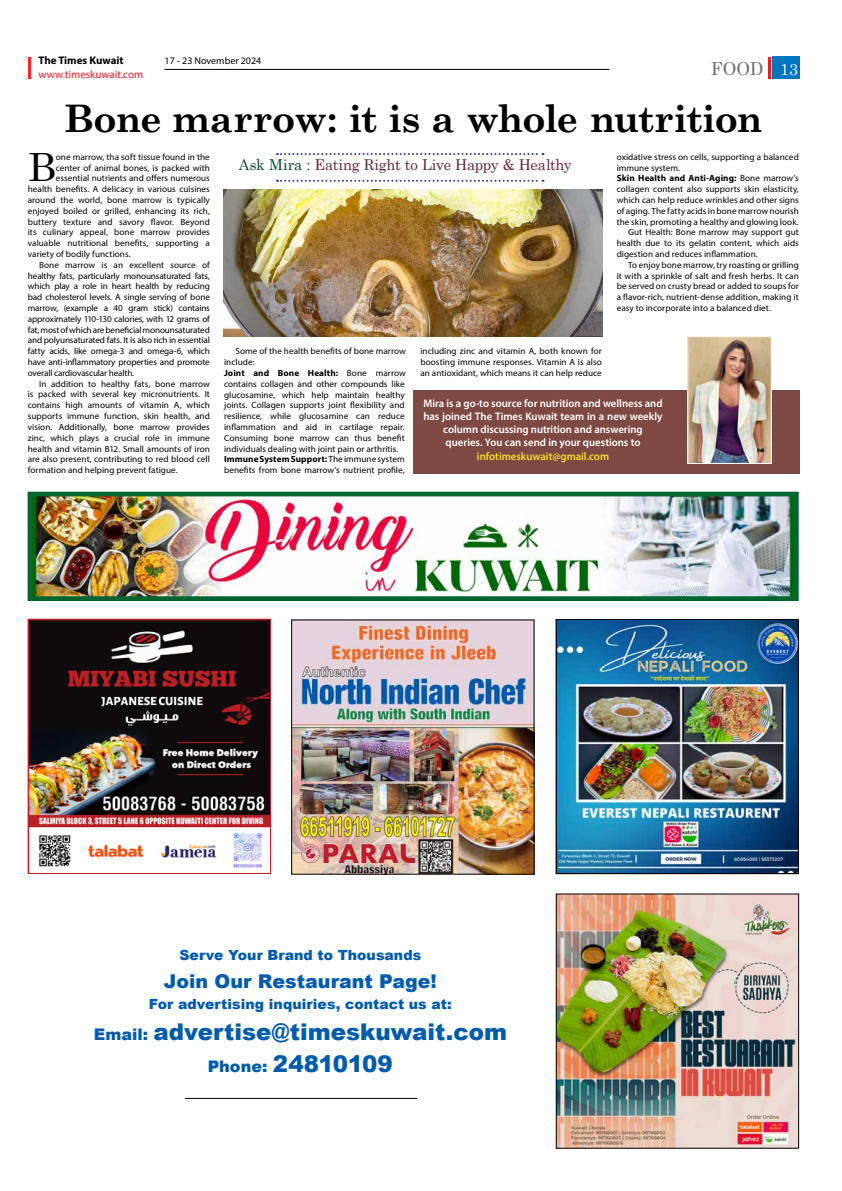
<style>
.page{position:relative;width:842px;height:1191px;background:#fff}
.page>*{position:absolute;margin:0;border:0;box-sizing:border-box;transform-origin:0 0}
.t1{font:38.9px "Century Schoolbook";color:#000}
.t2{font:700 38px "Century Schoolbook";letter-spacing:-.03em;color:#000}
.t3{font:900 23px/32px "Arial";color:#005baa;text-align:center}
.t4{font:900 19px "Arial";color:#005baa}
.t5{font:18px "Century Schoolbook";color:#6d6e71}
.t6{font:16px "Century Schoolbook";color:#fff}
.t7{font:15px "Century Schoolbook";letter-spacing:-.015em;color:#632340}
.t8{font:900 14px "Arial";letter-spacing:.005em;color:#005baa}
.t9{font:600 11px/13px "Myriad Pro";letter-spacing:-.005em;color:#fff;text-align:center}
.t10{font:600 11px "Myriad Pro";letter-spacing:-.005em;color:#fbe02a}
.t11{font:11px "Myriad Pro";color:#ed1c24}
.t12{font:700 11px "Myriad Pro";color:#000}
.t13{font:10px "Myriad Pro";color:#000}
.t14{font:9px/10.8px "Myriad Pro";color:#000}
.t15{font:9px "Myriad Pro";letter-spacing:-.02em;color:#000}
.t16{font:700 9px "Myriad Pro";letter-spacing:.01em;color:#000}
.s1{color:#004828}
.s2{font-weight:400}
.s3{font-weight:700}
.s4{font-size:16px}
</style>
<div class="page">
<hr style="left:28px;top:57px;width:3px;height:22px;background:#ee2d28">
<div style="left:772px;top:57px;width:27px;height:22px;background:#0076c0"></div>
<hr style="left:768px;top:57px;width:3px;height:22px;background:#ed1c24">
<hr style="left:164px;top:69px;width:445px;height:1px;background:#000">
<img style="left:293px;top:621px;width:239px;height:251px">
<div style="left:291px;top:619px;width:243px;height:255px;border:1px solid #000"></div>
<img style="left:30px;top:620px;width:239px;height:248px">
<div style="left:28px;top:618px;width:243px;height:256px;border:1px solid #bb2028"></div>
<img style="left:558px;top:621px;width:238px;height:250px">
<div style="left:556px;top:619px;width:243px;height:255px;border:1px solid #000"></div>
<img style="left:558px;top:895px;width:239px;height:251px">
<div style="left:556px;top:893px;width:243px;height:255px;border:1px solid #000"></div>
<img style="left:34px;top:498px;width:759px;height:97px">
<div style="left:28px;top:492px;width:771px;height:109px;border:5px solid #00652e"></div>
<hr style="left:185px;top:1097px;width:232px;height:1px;background:#000">
<div style="left:413px;top:390px;width:386px;height:84px;background:#7d4942"></div>
<img style="left:689px;top:338px;width:81px;height:124px">
<div style="left:687px;top:336px;width:85px;height:128px;border:1px solid #fff"></div>
<svg style="left:277px;top:153px;width:266px;height:2px"></svg>
<svg style="left:277px;top:180px;width:266px;height:2px"></svg>
<img style="left:223px;top:189px;width:379px;height:147px">
<p class="t12" style="left:39px;top:53px;width:87px">The Times Kuwait</p>
<p class="t13" style="left:165px;top:55px;width:98px">17 - 23 November 2024</p>
<p class="t11" style="left:39px;top:68px;width:106px">www.timeskuwait.com</p>
<h3 class="t5" style="left:711px;top:57px;width:54px">FOOD</h3>
<h3 class="t6" style="left:780px;top:59px;width:19px">13</h3>
<h2 class="t2" style="left:64px;top:95px;width:700px">Bone marrow: it is a whole nutrition</h2>
<h3 class="t7" style="left:239px;top:155px;width:334px"><span class="s1">Ask Mira :</span> Eating Right to Live Happy &amp; Healthy</h3>
<h1 class="t1" style="left:28px;top:143px;width:30px">B</h1>
<p class="t14" style="left:56px;top:151px;width:155px">one marrow, tha soft tissue found in the</p>
<p class="t14" style="left:617px;top:151px;width:184px">oxidative stress on cells, supporting a balanced</p>
<p class="t14" style="left:617px;top:162px;width:65px">immune system.</p>
<p class="t16" style="left:617px;top:172px;width:184px">Skin Health and Anti-Aging: <span class="s2">Bone marrow’s</span></p>
<p class="t14" style="left:617px;top:184px;width:184px">collagen content also supports skin elasticity,</p>
<p class="t14" style="left:617px;top:194px;width:184px">which can help reduce wrinkles and other signs</p>
<p class="t14" style="left:617px;top:205px;width:184px">of aging. The fatty acids in bone marrow nourish</p>
<p class="t14" style="left:617px;top:216px;width:184px">the skin, promoting a healthy and glowing look.</p>
<p class="t14" style="left:628px;top:227px;width:172px">Gut Health: Bone marrow may support gut</p>
<p class="t14" style="left:617px;top:238px;width:184px">health due to its gelatin content, which aids</p>
<p class="t14" style="left:617px;top:248px;width:143px">digestion and reduces inflammation.</p>
<p class="t14" style="left:628px;top:259px;width:172px">To enjoy bone marrow, try roasting or grilling</p>
<p class="t14" style="left:617px;top:270px;width:184px">it with a sprinkle of salt and fresh herbs. It can</p>
<p class="t14" style="left:617px;top:281px;width:184px">be served on crusty bread or added to soups for</p>
<p class="t14" style="left:617px;top:292px;width:184px">a flavor-rich, nutrient-dense addition, making it</p>
<p class="t14" style="left:617px;top:302px;width:156px">easy to incorporate into a balanced diet.</p>
<p class="t14" style="left:56px;top:162px;width:156px">center of animal bones, is packed with</p>
<p class="t14" style="left:56px;top:173px;width:156px">essential nutrients and offers numerous</p>
<p class="t14" style="left:28px;top:184px;width:184px">health benefits. A delicacy in various cuisines</p>
<p class="t14" style="left:28px;top:194px;width:184px">around the world, bone marrow is typically</p>
<p class="t14" style="left:28px;top:205px;width:184px">enjoyed boiled or grilled, enhancing its rich,</p>
<p class="t14" style="left:28px;top:216px;width:184px">buttery texture and savory flavor. Beyond</p>
<p class="t14" style="left:28px;top:227px;width:184px">its culinary appeal, bone marrow provides</p>
<p class="t14" style="left:28px;top:238px;width:184px">valuable nutritional benefits, supporting a</p>
<p class="t14" style="left:28px;top:248px;width:104px">variety of bodily functions.</p>
<p class="t14" style="left:39px;top:259px;width:172px">Bone marrow is an excellent source of</p>
<p class="t14" style="left:28px;top:270px;width:184px">healthy fats, particularly monounsaturated fats,</p>
<p class="t14" style="left:28px;top:281px;width:184px">which play a role in heart health by reducing</p>
<p class="t14" style="left:28px;top:292px;width:184px">bad cholesterol levels. A single serving of bone</p>
<p class="t15" style="left:28px;top:302px;width:184px">marrow, (example a 40 gram stick) contains</p>
<p class="t14" style="left:28px;top:313px;width:184px">approximately 110-130 calories, with 12 grams of</p>
<p class="t14" style="left:28px;top:324px;width:184px">fat, most of which are beneficial monounsaturated</p>
<p class="t15" style="left:28px;top:335px;width:184px">and polyunsaturated fats. It is also rich in essential</p>
<p class="t14" style="left:28px;top:346px;width:184px">fatty acids, like omega-3 and omega-6, which</p>
<p class="t15" style="left:28px;top:356px;width:184px">have anti-inflammatory properties and promote</p>
<p class="t15" style="left:28px;top:367px;width:108px">overall cardiovascular health.</p>
<p class="t14" style="left:39px;top:378px;width:172px">In addition to healthy fats, bone marrow</p>
<p class="t14" style="left:28px;top:389px;width:184px">is packed with several key micronutrients. It</p>
<p class="t14" style="left:28px;top:400px;width:184px">contains high amounts of vitamin A, which</p>
<p class="t14" style="left:28px;top:410px;width:184px">supports immune function, skin health, and</p>
<p class="t14" style="left:28px;top:421px;width:184px">vision. Additionally, bone marrow provides</p>
<p class="t14" style="left:28px;top:432px;width:184px">zinc, which plays a crucial role in immune</p>
<p class="t14" style="left:28px;top:443px;width:184px">health and vitamin B12. Small amounts of iron</p>
<p class="t14" style="left:28px;top:454px;width:184px">are also present, contributing to red blood cell</p>
<p class="t14" style="left:28px;top:464px;width:151px">formation and helping prevent fatigue.</p>
<p class="t14" style="left:224px;top:346px;width:183px;text-indent:11px">Some of the health benefits of bone marrow include:<br><span class="s3">Joint and Bone Health:</span> Bone marrow contains collagen and other compounds like glucosamine, which help maintain healthy joints. Collagen supports joint flexibility and resilience, while glucosamine can reduce inflammation and aid in cartilage repair.<br>Consuming bone marrow can thus benefit individuals dealing with joint pain or arthritis.<br><span class="s3">Immune System Support:</span> The immune system benefits from bone marrow’s nutrient profile,</p>
<p class="t14" style="left:420px;top:346px;width:183px;text-align:justify">including zinc and vitamin A, both known for boosting immune responses. Vitamin A is also an antioxidant, which means it can help reduce</p>
<p class="t9" style="left:423px;top:396px;width:241px">Mira is a go-to source for nutrition and wellness and has joined The Times Kuwait team in a new weekly column discussing nutrition and answering queries. You can send in your questions to</p>
<p class="t10" style="left:477px;top:449px;width:134px">infotimeskuwait@gmail.com</p>
<h3 class="t8" style="left:179px;top:944px;width:243px">Serve Your Brand to Thousands</h3>
<h3 class="t4" style="left:164px;top:967px;width:274px">Join Our Restaurant Page!</h3>
<h3 class="t8" style="left:149px;top:993px;width:304px">For advertising inquiries, contact us at:</h3>
<h3 class="t3" style="left:94px;top:1015px;width:415px"><span class="s4">Email:</span> advertise@timeskuwait.com<br><span class="s4">Phone:</span> 24810109</h3>
</div>
